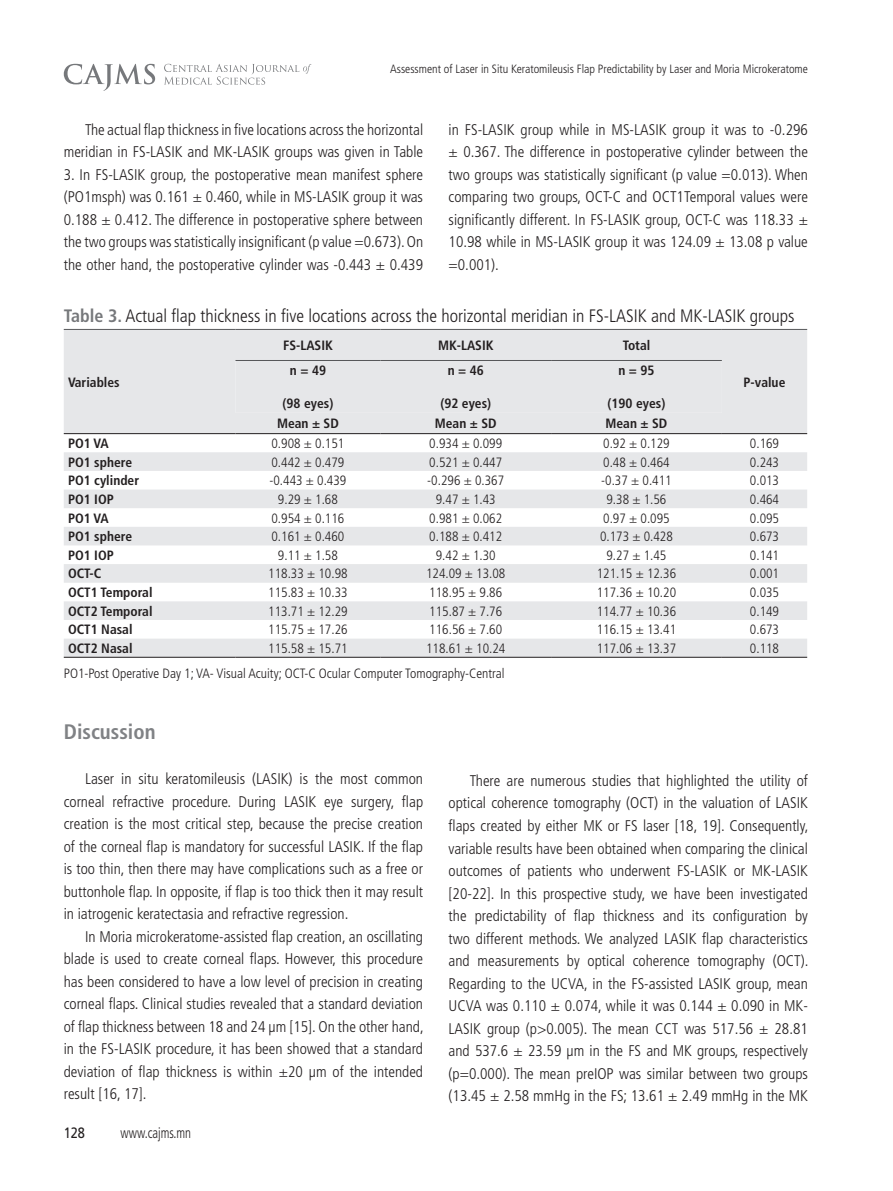
<style>
.page{position:relative;width:893px;height:1191px;background:#fff}
.page>*{position:absolute;margin:0;border:0;box-sizing:border-box;transform-origin:0 0}
.t1{font:700 condensed 21px "Frutiger LT Std";color:#808285}
.t2{font:300 condensed 18px "Frutiger LT Std";color:#231f20}
.t3{font:300 condensed 15.45px/22.5px "Frutiger LT Std";color:#231f20;text-align:justify}
.t4{font:300 condensed 15px "Frutiger LT Std";color:#231f20;scale:.85 1}
.t5{font:15px "Frutiger LT Std";color:#231f20;scale:.85 1}
.t6{font:300 condensed 13.5px "Frutiger LT Std";color:#231f20}
.t7{font:700 condensed 13.5px "Frutiger LT Std";color:#231f20}
.t8{font:300 condensed 12px "Frutiger LT Std";color:#231f20}
.s1{font-weight:700;color:#76787b}
</style>
<div class="page">
<svg style="left:64px;top:64px;width:91px;height:27px"></svg>
<svg style="left:164px;top:64px;width:147px;height:21px"></svg>
<svg style="left:64px;top:330px;width:743px;height:327px;fill:#e6e7e9"></svg>
<div style="left:235px;top:361px;width:487px;height:52px;background:#e6e7e9"></div>
<hr style="left:64px;top:329px;width:171px;height:1px;background:#57585a">
<hr style="left:235px;top:329px;width:145px;height:1px;background:#57585a">
<hr style="left:380px;top:329px;width:171px;height:1px;background:#57585a">
<hr style="left:551px;top:329px;width:171px;height:1px;background:#57585a">
<hr style="left:722px;top:329px;width:85px;height:1px;background:#57585a">
<hr style="left:64px;top:657px;width:171px;height:1px;background:#231f20">
<hr style="left:235px;top:657px;width:145px;height:1px;background:#231f20">
<hr style="left:380px;top:657px;width:171px;height:1px;background:#231f20">
<hr style="left:551px;top:657px;width:171px;height:1px;background:#231f20">
<hr style="left:722px;top:657px;width:85px;height:1px;background:#231f20">
<hr style="left:235px;top:360px;width:145px;height:1px;background:#57585a">
<hr style="left:380px;top:360px;width:171px;height:1px;background:#57585a">
<hr style="left:551px;top:360px;width:171px;height:1px;background:#57585a">
<hr style="left:64px;top:433px;width:171px;height:1px;background:#231f20">
<hr style="left:235px;top:433px;width:145px;height:1px;background:#231f20">
<hr style="left:380px;top:433px;width:171px;height:1px;background:#231f20">
<hr style="left:551px;top:433px;width:171px;height:1px;background:#231f20">
<hr style="left:722px;top:433px;width:85px;height:1px;background:#231f20">
<p class="t8" style="left:390px;top:62px;width:419px">Assessment of Laser in Situ Keratomileusis Flap Predictability by Laser and Moria Microkeratome</p>
<p class="t3" style="left:64px;top:119px;width:361px;text-align:right">The actual flap thickness in five locations across the horizontal meridian in FS-LASIK and MK-LASIK groups was given in Table</p>
<p class="t3" style="left:64px;top:164px;width:361px">3. In FS-LASIK group, the postoperative mean manifest sphere (PO1msph) was 0.161 ± 0.460, while in MS-LASIK group it was 0.188 ± 0.412. The difference in postoperative sphere between the two groups was statistically insignificant (p value =0.673). On the other hand, the postoperative cylinder was -0.443 ± 0.439</p>
<p class="t3" style="left:449px;top:119px;width:361px">in FS-LASIK group while in MS-LASIK group it was to -0.296 ± 0.367. The difference in postoperative cylinder between the two groups was statistically significant (p value =0.013). When comparing two groups, OCT-C and OCT1Temporal values were significantly different. In FS-LASIK group, OCT-C was 118.33 ± 10.98 while in MS-LASIK group it was 124.09 ± 13.08 p value =0.001).</p>
<p class="t2" style="left:64px;top:306px;width:732px"><span class="s1">Table 3.</span> Actual flap thickness in five locations across the horizontal meridian in FS-LASIK and MK-LASIK groups</p>
<p class="t7" style="left:68px;top:374px;width:53px">Variables</p>
<p class="t7" style="left:283px;top:337px;width:51px">FS-LASIK</p>
<p class="t7" style="left:438px;top:337px;width:57px">MK-LASIK</p>
<p class="t7" style="left:623px;top:337px;width:29px">Total</p>
<p class="t7" style="left:290px;top:363px;width:38px">n = 49</p>
<p class="t7" style="left:283px;top:395px;width:52px">(98 eyes)</p>
<p class="t7" style="left:448px;top:363px;width:38px">n = 46</p>
<p class="t7" style="left:440px;top:395px;width:52px">(92 eyes)</p>
<p class="t7" style="left:618px;top:363px;width:38px">n = 95</p>
<p class="t7" style="left:608px;top:395px;width:59px">(190 eyes)</p>
<p class="t7" style="left:277px;top:415px;width:63px">Mean ± SD</p>
<p class="t7" style="left:435px;top:415px;width:63px">Mean ± SD</p>
<p class="t7" style="left:605px;top:415px;width:63px">Mean ± SD</p>
<p class="t7" style="left:744px;top:374px;width:43px">P-value</p>
<p class="t7" style="left:68px;top:435px;width:42px">PO1 VA</p>
<p class="t6" style="left:271px;top:436px;width:74px">0.908 ± 0.151</p>
<p class="t6" style="left:429px;top:436px;width:74px">0.934 ± 0.099</p>
<p class="t6" style="left:603px;top:436px;width:68px">0.92 ± 0.129</p>
<p class="t6" style="left:750px;top:436px;width:31px">0.169</p>
<p class="t7" style="left:68px;top:454px;width:66px">PO1 sphere</p>
<p class="t6" style="left:271px;top:454px;width:74px">0.442 ± 0.479</p>
<p class="t6" style="left:429px;top:454px;width:74px">0.521 ± 0.447</p>
<p class="t6" style="left:603px;top:454px;width:68px">0.48 ± 0.464</p>
<p class="t6" style="left:750px;top:454px;width:31px">0.243</p>
<p class="t7" style="left:68px;top:472px;width:73px">PO1 cylinder</p>
<p class="t6" style="left:269px;top:473px;width:78px">-0.443 ± 0.439</p>
<p class="t6" style="left:427px;top:473px;width:78px">-0.296 ± 0.367</p>
<p class="t6" style="left:601px;top:473px;width:72px">-0.37 ± 0.411</p>
<p class="t6" style="left:750px;top:473px;width:31px">0.013</p>
<p class="t7" style="left:68px;top:491px;width:47px">PO1 IOP</p>
<p class="t6" style="left:278px;top:491px;width:61px">9.29 ± 1.68</p>
<p class="t6" style="left:436px;top:491px;width:61px">9.47 ± 1.43</p>
<p class="t6" style="left:606px;top:491px;width:61px">9.38 ± 1.56</p>
<p class="t6" style="left:750px;top:491px;width:31px">0.464</p>
<p class="t7" style="left:68px;top:510px;width:42px">PO1 VA</p>
<p class="t6" style="left:271px;top:510px;width:74px">0.954 ± 0.116</p>
<p class="t6" style="left:429px;top:510px;width:74px">0.981 ± 0.062</p>
<p class="t6" style="left:603px;top:510px;width:68px">0.97 ± 0.095</p>
<p class="t6" style="left:750px;top:510px;width:31px">0.095</p>
<p class="t7" style="left:68px;top:528px;width:66px">PO1 sphere</p>
<p class="t6" style="left:271px;top:529px;width:74px">0.161 ± 0.460</p>
<p class="t6" style="left:429px;top:529px;width:74px">0.188 ± 0.412</p>
<p class="t6" style="left:600px;top:529px;width:74px">0.173 ± 0.428</p>
<p class="t6" style="left:750px;top:529px;width:31px">0.673</p>
<p class="t7" style="left:68px;top:547px;width:47px">PO1 IOP</p>
<p class="t6" style="left:278px;top:547px;width:61px">9.11 ± 1.58</p>
<p class="t6" style="left:436px;top:547px;width:61px">9.42 ± 1.30</p>
<p class="t6" style="left:606px;top:547px;width:61px">9.27 ± 1.45</p>
<p class="t6" style="left:750px;top:547px;width:31px">0.141</p>
<p class="t7" style="left:68px;top:566px;width:35px">OCT-C</p>
<p class="t6" style="left:268px;top:566px;width:81px">118.33 ± 10.98</p>
<p class="t6" style="left:426px;top:566px;width:81px">124.09 ± 13.08</p>
<p class="t6" style="left:597px;top:566px;width:81px">121.15 ± 12.36</p>
<p class="t6" style="left:750px;top:566px;width:31px">0.001</p>
<p class="t7" style="left:68px;top:584px;width:86px">OCT1 Temporal</p>
<p class="t6" style="left:268px;top:585px;width:81px">115.83 ± 10.33</p>
<p class="t6" style="left:429px;top:585px;width:74px">118.95 ± 9.86</p>
<p class="t6" style="left:597px;top:585px;width:81px">117.36 ± 10.20</p>
<p class="t6" style="left:750px;top:585px;width:31px">0.035</p>
<p class="t7" style="left:68px;top:603px;width:86px">OCT2 Temporal</p>
<p class="t6" style="left:268px;top:603px;width:81px">113.71 ± 12.29</p>
<p class="t6" style="left:429px;top:603px;width:74px">115.87 ± 7.76</p>
<p class="t6" style="left:597px;top:603px;width:81px">114.77 ± 10.36</p>
<p class="t6" style="left:750px;top:603px;width:31px">0.149</p>
<p class="t7" style="left:68px;top:621px;width:66px">OCT1 Nasal</p>
<p class="t6" style="left:268px;top:622px;width:81px">115.75 ± 17.26</p>
<p class="t6" style="left:429px;top:622px;width:74px">116.56 ± 7.60</p>
<p class="t6" style="left:597px;top:622px;width:81px">116.15 ± 13.41</p>
<p class="t6" style="left:750px;top:622px;width:31px">0.673</p>
<p class="t7" style="left:68px;top:640px;width:66px">OCT2 Nasal</p>
<p class="t6" style="left:268px;top:640px;width:81px">115.58 ± 15.71</p>
<p class="t6" style="left:426px;top:640px;width:81px">118.61 ± 10.24</p>
<p class="t6" style="left:597px;top:640px;width:81px">117.06 ± 13.37</p>
<p class="t6" style="left:750px;top:640px;width:31px">0.118</p>
<p class="t6" style="left:64px;top:665px;width:442px">PO1-Post Operative Day 1; VA- Visual Acuity; OCT-C Ocular Computer Tomography-Central</p>
<p class="t1" style="left:64px;top:719px;width:93px">Discussion</p>
<p class="t3" style="left:64px;top:768px;width:361px;text-indent:21px">Laser in situ keratomileusis (LASIK) is the most common corneal refractive procedure. During LASIK eye surgery, flap creation is the most critical step, because the precise creation of the corneal flap is mandatory for successful LASIK. If the flap is too thin, then there may have complications such as a free or buttonhole flap. In opposite, if flap is too thick then it may result in iatrogenic keratectasia and refractive regression.</p>
<p class="t3" style="left:64px;top:925px;width:361px;text-indent:21px">In Moria microkeratome-assisted flap creation, an oscillating blade is used to create corneal flaps. However, this procedure has been considered to have a low level of precision in creating corneal flaps. Clinical studies revealed that a standard deviation of flap thickness between 18 and 24 μm [15]. On the other hand, in the FS-LASIK procedure, it has been showed that a standard deviation of flap thickness is within ±20 μm of the intended result [16, 17].</p>
<p class="t5" style="left:64px;top:1124px;width:27px">128</p>
<p class="t4" style="left:120px;top:1124px;width:85px">www.cajms.mn</p>
<p class="t3" style="left:449px;top:769px;width:361px;text-indent:21px">There are numerous studies that highlighted the utility of optical coherence tomography (OCT) in the valuation of LASIK flaps created by either MK or FS laser [18, 19]. Consequently, variable results have been obtained when comparing the clinical outcomes of patients who underwent FS-LASIK or MK-LASIK [20-22]. In this prospective study, we have been investigated the predictability of flap thickness and its configuration by two different methods. We analyzed LASIK flap characteristics and measurements by optical coherence tomography (OCT).<br>Regarding to the UCVA, in the FS-assisted LASIK group, mean UCVA was 0.110 ± 0.074, while it was 0.144 ± 0.090 in MK-LASIK group (p&gt;0.005). The mean CCT was 517.56 ± 28.81 and 537.6 ± 23.59 μm in the FS and MK groups, respectively (p=0.000). The mean preIOP was similar between two groups (13.45 ± 2.58 mmHg in the FS; 13.61 ± 2.49 mmHg in the MK</p>
</div>
